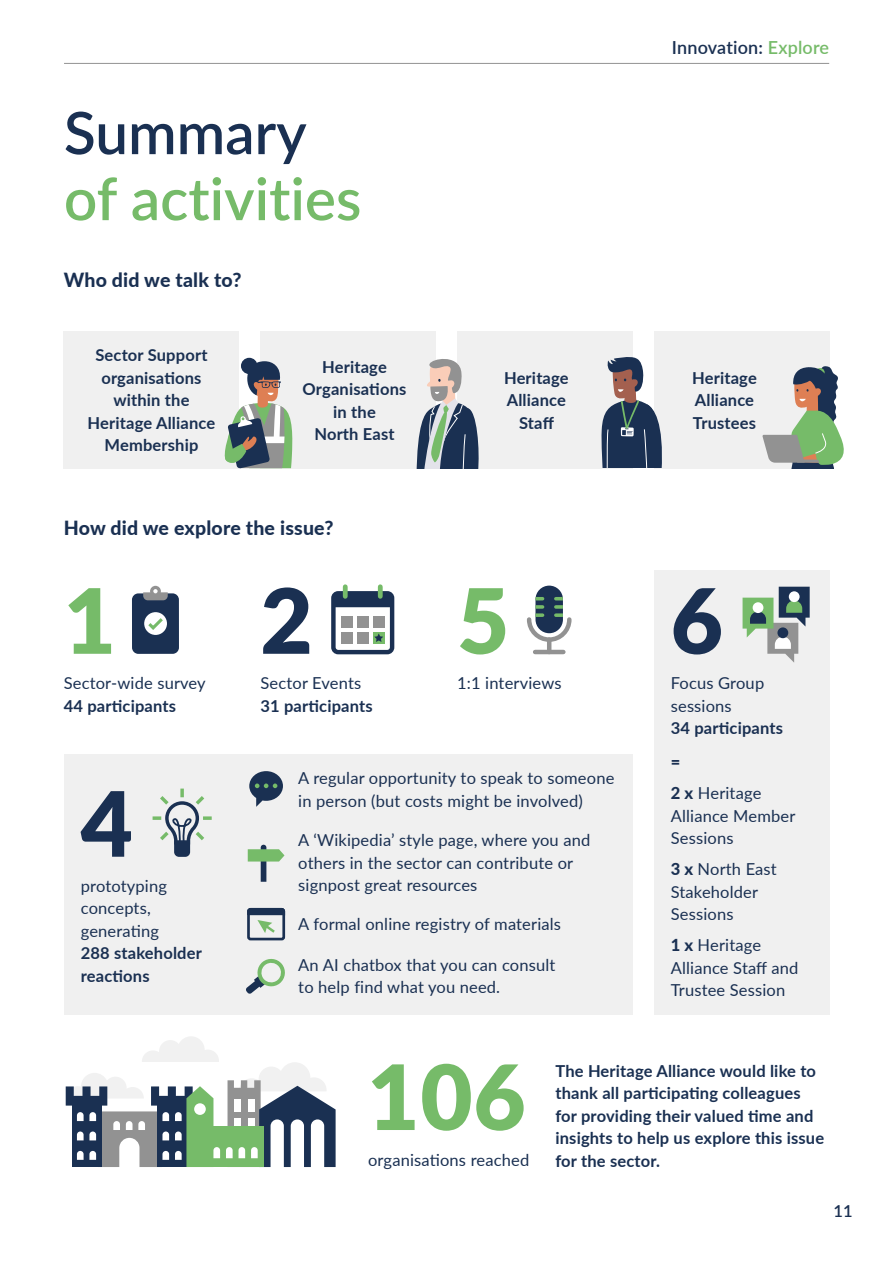
<style>
.page{position:relative;width:893px;height:1263px;background:#fff}
.page>*{position:absolute;margin:0;border:0;box-sizing:border-box;transform-origin:0 0}
.Numbers{font:900 90px "Lato";color:#76bb69}
.Numbers-2{font:900 90px "Lato";color:#1a3052}
.Heading_1{font:600 58.5px/66px "Lato";color:#76bb69}
.Heading_2{font:800 19.5px "Lato";letter-spacing:.01em;color:#1a3052}
.t1{font:600 18px "Lato";letter-spacing:.01em;color:#1a3052}
.Body{font:16.5px/22.5px "Lato";letter-spacing:.01em;color:#1a3052}
.Body_Bold{font:700 16.5px/22.5px "Lato";letter-spacing:.01em;color:#1a3052;text-align:center}
.Body-2{font:700 16.5px/22.5px "Lato";letter-spacing:.01em;color:#1a3052}
.t2{font:600 16.5px "Lato";color:#1a3052}
.Body-3{font:800 16.5px "Lato";color:#1a3052}
.s1{color:#1a3052}
.s2{color:#76bb69}
.s3{font-weight:700}
.s4{font-weight:400}
.s5{font-weight:800}
</style>
<div class="page">
<hr style="left:64px;top:63px;width:765px;height:1px;background:#929292">
<div style="left:260px;top:331px;width:176px;height:137px;background:#f0f0f0"></div>
<div style="left:457px;top:331px;width:176px;height:137px;background:#f0f0f0"></div>
<div style="left:654px;top:331px;width:175px;height:137px;background:#f0f0f0"></div>
<div style="left:64px;top:331px;width:175px;height:137px;background:#f0f0f0"></div>
<div style="left:64px;top:754px;width:569px;height:261px;background:#f0f0f0"></div>
<div style="left:654px;top:570px;width:175px;height:231px;background:#f0f0f0"></div>
<div style="left:241px;top:358px;width:16px;height:16px;background:#1a3052;border-radius:50%"></div>
<svg style="left:224px;top:361px;width:69px;height:107px"></svg>
<svg style="left:416px;top:359px;width:63px;height:109px"></svg>
<svg style="left:601px;top:357px;width:61px;height:111px"></svg>
<svg style="left:762px;top:364px;width:82px;height:104px"></svg>
<div style="left:134px;top:596px;width:43px;height:56px;background:#1a3052;border-radius:4px"></div>
<div style="left:132px;top:593px;width:47px;height:61px;border:4px solid #1a3052;border-radius:4px"></div>
<div style="left:150px;top:586px;width:11px;height:11px;background:#929292;border-radius:50%"></div>
<svg style="left:143px;top:589px;width:25px;height:11px"></svg>
<svg style="left:144px;top:612px;width:23px;height:23px"></svg>
<svg style="left:145px;top:615px;width:21px;height:17px"></svg>
<div style="left:331px;top:591px;width:63px;height:63px;border:4px solid #1a3052;border-radius:5px"></div>
<svg style="left:333px;top:593px;width:59px;height:14px"></svg>
<div style="left:343px;top:587px;width:5px;height:9px;background:#76bb69"></div>
<div style="left:378px;top:587px;width:5px;height:9px;background:#76bb69"></div>
<div style="left:341px;top:616px;width:12px;height:12px;background:#929292"></div>
<div style="left:357px;top:616px;width:12px;height:12px;background:#929292"></div>
<div style="left:373px;top:616px;width:12px;height:12px;background:#929292"></div>
<div style="left:341px;top:632px;width:12px;height:11px;background:#929292"></div>
<div style="left:357px;top:632px;width:12px;height:11px;background:#929292"></div>
<div style="left:373px;top:632px;width:12px;height:11px;background:#76bb69"></div>
<svg style="left:374px;top:633px;width:9px;height:9px"></svg>
<div style="left:535px;top:586px;width:28px;height:47px;background:#1a3052;border-radius:14px"></div>
<hr style="left:535px;top:650px;width:28px;height:4px;background:#929292">
<hr style="left:547px;top:640px;width:4px;height:12px;background:#929292">
<svg style="left:527px;top:597px;width:45px;height:47px"></svg>
<svg style="left:742px;top:587px;width:68px;height:76px"></svg>
<div style="left:753px;top:602px;width:10px;height:11px;background:#fff;border-radius:50%"></div>
<div style="left:654px;top:738px;width:175px;height:277px;background:#f0f0f0"></div>
<svg style="left:154px;top:790px;width:56px;height:67px"></svg>
<svg style="left:249px;top:771px;width:34px;height:36px"></svg>
<svg style="left:248px;top:845px;width:36px;height:37px"></svg>
<div style="left:247px;top:908px;width:38px;height:32px;border:3px solid #1a3052;border-radius:2px"></div>
<svg style="left:247px;top:907px;width:39px;height:26px"></svg>
<svg style="left:246px;top:959px;width:39px;height:35px"></svg>
<svg style="left:142px;top:1037px;width:77px;height:25px"></svg>
<div style="left:210px;top:1126px;width:54px;height:41px;background:#76bb69"></div>
<svg style="left:66px;top:1073px;width:154px;height:94px"></svg>
<svg style="left:226px;top:1062px;width:110px;height:105px"></svg>
<h1 class="Heading_1" style="left:64px;top:97px;width:299px"><span class="s1">Summary </span>of activities</h1>
<h2 class="Heading_2" style="left:64px;top:266px;width:179px">Who did we talk to?</h2>
<p class="t1" style="left:672px;top:34px;width:159px">Innovation: <span class="s2">Explore</span></p>
<p class="Body_Bold" style="left:88px;top:343px;width:129px">Sector Support organisations within the<br>Heritage Alliance<br>Membership</p>
<p class="Body_Bold" style="left:303px;top:355px;width:105px">Heritage<br>Organisations in the<br>North East</p>
<p class="Body_Bold" style="left:504px;top:366px;width:66px">Heritage<br>Alliance<br>Staff</p>
<p class="Body_Bold" style="left:692px;top:366px;width:66px;text-align:left">Heritage<br>Alliance<br>Trustees</p>
<h2 class="Heading_2" style="left:64px;top:514px;width:271px">How did we explore the issue?</h2>
<p class="Numbers" style="left:64px;top:553px;width:54px">1</p>
<p class="Body" style="left:64px;top:671px;width:144px">Sector-wide survey<br><span class="s3">44 participants</span></p>
<p class="Numbers-2" style="left:260px;top:553px;width:54px">2</p>
<p class="Body-2" style="left:260px;top:671px;width:114px"><span class="s4">Sector Events<br></span>31 participants</p>
<p class="Numbers" style="left:457px;top:553px;width:54px">5</p>
<p class="Body" style="left:457px;top:671px;width:106px">1:1 interviews</p>
<p class="Numbers-2" style="left:81px;top:756px;width:54px">4</p>
<p class="Body" style="left:81px;top:874px;width:123px">prototyping concepts, generating<br><span class="s3">288 stakeholder reactions</span></p>
<p class="Body" style="left:298px;top:766px;width:318px">A regular opportunity to speak to someone in person (but costs might be involved)</p>
<p class="Body" style="left:298px;top:828px;width:294px">A ‘Wikipedia’ style page, where you and others in the sector can contribute or signpost great resources</p>
<p class="Body" style="left:298px;top:912px;width:264px">A formal online registry of materials</p>
<p class="Body" style="left:298px;top:953px;width:259px">An AI chatbox that you can consult to help find what you need.</p>
<p class="Numbers-2" style="left:671px;top:553px;width:54px">6</p>
<p class="Body" style="left:671px;top:671px;width:114px">Focus Group sessions<br><span class="s3">34 participants</span></p>
<p class="Body-3" style="left:671px;top:750px;width:11px">=</p>
<p class="Body" style="left:671px;top:781px;width:126px"><span class="s5">2 x</span> Heritage<br>Alliance Member<br>Sessions</p>
<p class="Body" style="left:671px;top:857px;width:108px"><span class="s5">3 x</span> North East<br>Stakeholder<br>Sessions</p>
<p class="Body" style="left:671px;top:933px;width:129px"><span class="s5">1 x</span> Heritage<br>Alliance Staff and<br>Trustee Session</p>
<p class="Numbers" style="left:367px;top:1029px;width:160px">106</p>
<p class="Body" style="left:368px;top:1148px;width:163px">organisations reached</p>
<p class="Body_Bold" style="left:555px;top:1058px;width:270px;text-align:left">The Heritage Alliance would like to thank all participating colleagues for providing their valued time and insights to help us explore this issue for the sector.</p>
<p class="t2" style="left:833px;top:1199px;width:21px">11</p>
</div>
